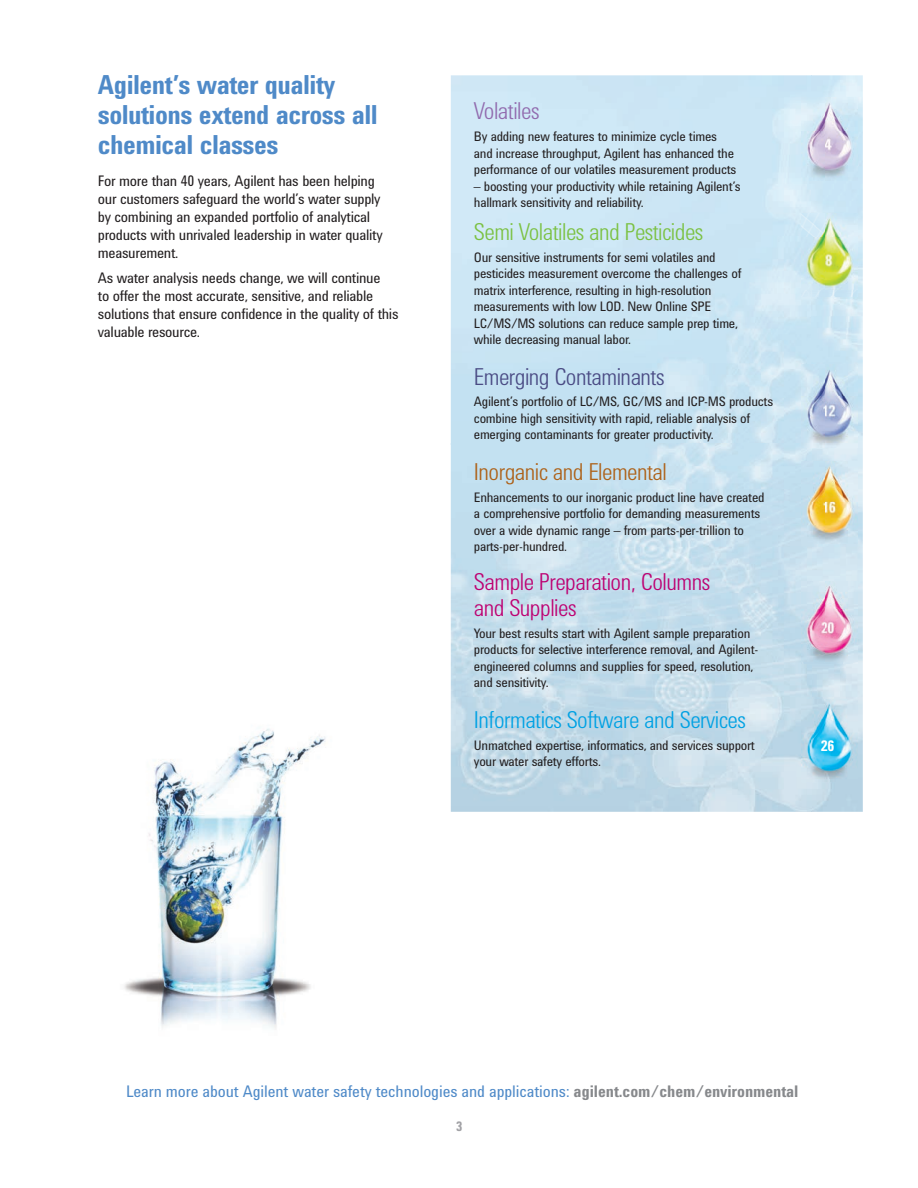
<style>
.page{position:relative;width:918px;height:1188px;background:#fff}
.page>*{position:absolute;margin:0;border:0;box-sizing:border-box;transform-origin:0 0}
.t1{font:700 27px/30px "Agilent Condensed CFF";letter-spacing:-.02em;color:#4f8ac8}
.t2{font:300 24px/25.5px "Agilent Condensed CFF";letter-spacing:-.02em;color:#bd0172}
.t3{font:300 24px "Agilent Condensed CFF";letter-spacing:-.02em;color:#00a1e3}
.t4{font:300 24px "Agilent Condensed CFF";letter-spacing:-.02em;color:#7bc142}
.t5{font:300 24px "Agilent Condensed CFF";letter-spacing:-.02em;color:#ad6118}
.t6{font:300 24px "Agilent Condensed CFF";letter-spacing:-.02em;color:#4a4b84}
.t7{font:300 24px "Agilent Condensed CFF";letter-spacing:-.02em;color:#916bae}
.t8{font:16.5px "Agilent Condensed CFF";letter-spacing:-.005em;color:#4f8ac8}
.t9{font:15px/18px "Agilent Condensed CFF";letter-spacing:-.02em;color:#231f20}
.t10{font:700 15px "Agilent Condensed CFF";color:#fff}
.t11{font:13.5px/16.5px "Agilent Condensed CFF";letter-spacing:-.02em;color:#231f20}
.t12{font:700 13.5px "Agilent Condensed CFF";color:#a1a1a5}
.s1{font-weight:700;color:#87898c}
</style>
<div class="page">
<img style="left:451px;top:75px;width:412px;height:737px">
<img style="left:124px;top:728px;width:202px;height:301px">
<img style="left:802px;top:699px;width:56px;height:82px">
<img style="left:802px;top:98px;width:56px;height:82px">
<img style="left:802px;top:214px;width:56px;height:82px">
<img style="left:802px;top:365px;width:56px;height:82px">
<img style="left:802px;top:461px;width:56px;height:83px">
<img style="left:802px;top:581px;width:56px;height:81px">
<svg style="left:802px;top:662px;width:23px;height:1px"></svg>
<img style="left:825px;top:662px;width:33px;height:1px">
<h1 class="t1" style="left:98px;top:72px;width:282px">Agilent’s water quality solutions extend across all chemical classes</h1>
<p class="t9" style="left:98px;top:173px;width:286px">For more than 40 years, Agilent has been helping our customers safeguard the world’s water supply by combining an expanded portfolio of analytical products with unrivaled leadership in water quality measurement.</p>
<p class="t9" style="left:98px;top:270px;width:302px">As water analysis needs change, we will continue<br>to offer the most accurate, sensitive, and reliable solutions that ensure confidence in the quality of this valuable resource.</p>
<h2 class="t7" style="left:474px;top:102px;width:67px">Volatiles</h2>
<p class="t11" style="left:474px;top:129px;width:264px">By adding new features to minimize cycle times and increase throughput, Agilent has enhanced the performance of our volatiles measurement products</p>
<p class="t11" style="left:474px;top:179px;width:268px">– boosting your productivity while retaining Agilent’s hallmark sensitivity and reliability.</p>
<h2 class="t4" style="left:474px;top:222px;width:231px">Semi Volatiles and Pesticides</h2>
<p class="t11" style="left:474px;top:250px;width:269px">Our sensitive instruments for semi volatiles and pesticides measurement overcome the challenges of matrix interference, resulting in high-resolution measurements with low LOD. New Online SPE LC/MS/MS solutions can reduce sample prep time, while decreasing manual labor.</p>
<h2 class="t6" style="left:474px;top:367px;width:192px">Emerging Contaminants</h2>
<p class="t11" style="left:474px;top:395px;width:301px">Agilent’s portfolio of LC/MS, GC/MS and ICP-MS products combine high sensitivity with rapid, reliable analysis of emerging contaminants for greater productivity.</p>
<h2 class="t5" style="left:474px;top:463px;width:195px">Inorganic and Elemental</h2>
<p class="t11" style="left:474px;top:490px;width:292px">Enhancements to our inorganic product line have created a comprehensive portfolio for demanding measurements over a wide dynamic range – from parts-per-trillion to parts-per-hundred.</p>
<h2 class="t2" style="left:474px;top:571px;width:238px">Sample Preparation, Columns and Supplies</h2>
<p class="t11" style="left:474px;top:626px;width:286px">Your best results start with Agilent sample preparation products for selective interference removal, and Agilent&shy;engineered columns and supplies for speed, resolution, and sensitivity.</p>
<h2 class="t3" style="left:474px;top:711px;width:273px">Informatics Software and Services</h2>
<p class="t11" style="left:474px;top:738px;width:283px">Unmatched expertise, informatics, and services support your water safety efforts.</p>
<p class="t10" style="left:821px;top:740px;width:15px">26</p>
<p class="t8" style="left:126px;top:1085px;width:674px">Learn more about Agilent water safety technologies and applications: <span class="s1">agilent.com/chem/environmental</span></p>
<p class="t12" style="left:456px;top:1121px;width:8px">3</p>
</div>
